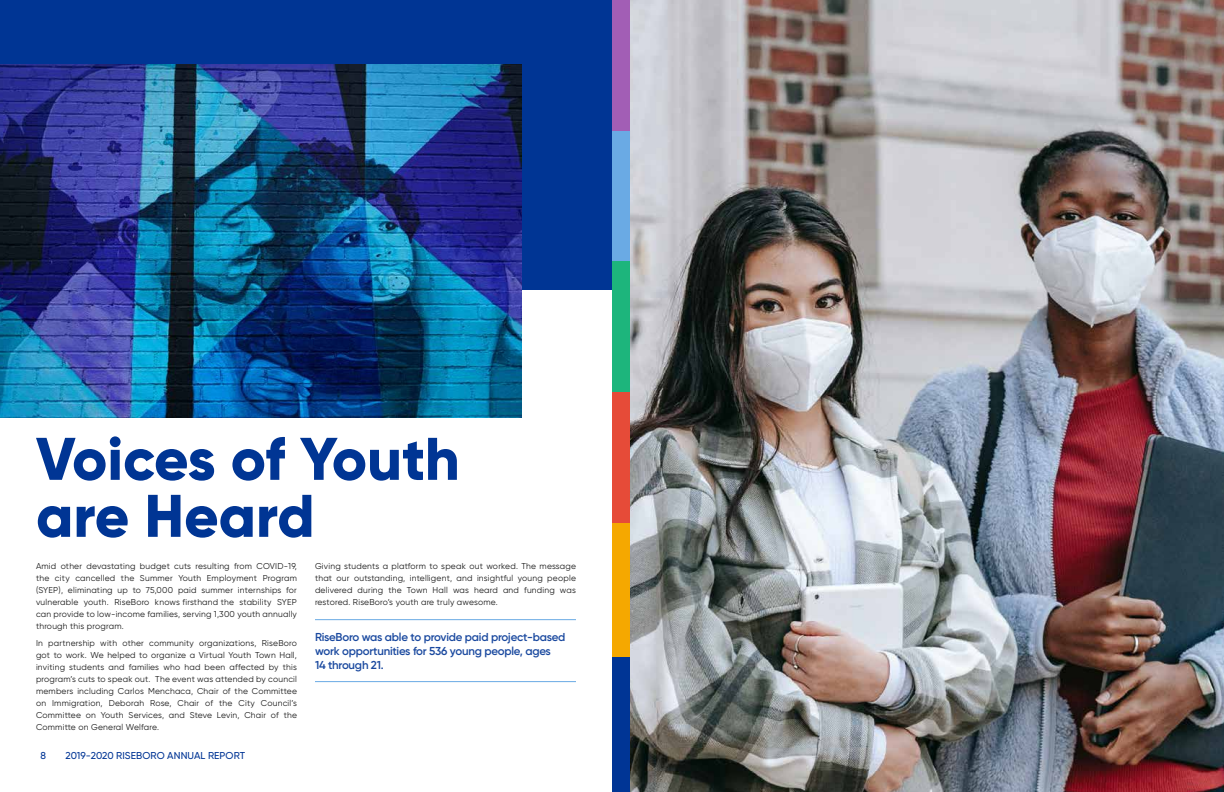
<style>
.page{position:relative;width:1224px;height:792px;background:#fff}
.page>*{position:absolute;margin:0;border:0;box-sizing:border-box;transform-origin:0 0}
.t1{font:800 60px/57px "Gilroy";letter-spacing:-.01em;color:#003594}
.t2{font:600 11.5px/13.8px "Gilroy";letter-spacing:-.02em;color:#1a499f}
.t3{font:500 10px "Gilroy";letter-spacing:.005em;color:#003595}
.t4{font:8.5px/12px "Gilroy";letter-spacing:.025em;color:#1a1a1a;text-align:justify}
</style>
<div class="page">
<div style="left:0;top:0;width:612px;height:289px;background:#003594"></div>
<img style="left:0;top:64px;width:522px;height:354px">
<hr style="left:315px;top:619px;width:261px;height:1px;background:#6aaae4">
<hr style="left:315px;top:681px;width:261px;height:1px;background:#6aaae4">
<img style="left:630px;top:0;width:594px;height:792px">
<div style="left:612px;top:0;width:18px;height:131px;background:#a25eb5"></div>
<div style="left:612px;top:131px;width:18px;height:130px;background:#6aaae4"></div>
<div style="left:612px;top:261px;width:18px;height:131px;background:#1db57c"></div>
<div style="left:612px;top:392px;width:18px;height:131px;background:#e64b38"></div>
<div style="left:612px;top:523px;width:18px;height:134px;background:#f5a800"></div>
<div style="left:612px;top:657px;width:18px;height:135px;background:#003595"></div>
<h1 class="t1" style="left:36px;top:430px;width:425px">Voices of Youth are Heard</h1>
<p class="t4" style="left:36px;top:560px;width:263px">Amid other devastating budget cuts resulting from COVID-19, the city cancelled the Summer Youth Employment Program (SYEP), eliminating up to 75,000 paid summer internships for vulnerable youth. RiseBoro knows firsthand the stability SYEP can provide to low-income families, serving 1,300 youth annually through this program.</p>
<p class="t4" style="left:36px;top:637px;width:263px">In partnership with other community organizations, RiseBoro got to work. We helped to organize a Virtual Youth Town Hall, inviting students and families who had been affected by this program’s cuts to speak out. The event was attended by council members including Carlos Menchaca, Chair of the Committee on Immigration, Deborah Rose, Chair of the City Council’s Committee on Youth Services, and Steve Levin, Chair of the Committe on General Welfare.</p>
<p class="t3" style="left:40px;top:750px;width:7px">8</p>
<p class="t3" style="left:66px;top:750px;width:181px">2019-2020 RISEBORO ANNUAL REPORT</p>
<p class="t4" style="left:315px;top:560px;width:262px">Giving students a platform to speak out worked. The message that our outstanding, intelligent, and insightful young people delivered during the Town Hall was heard and funding was restored. RiseBoro’s youth are truly awesome.</p>
<h2 class="t2" style="left:315px;top:630px;width:252px">RiseBoro was able to provide paid project-based work opportunities for 536 young people, ages<br>14 through 21.</h2>
</div>
